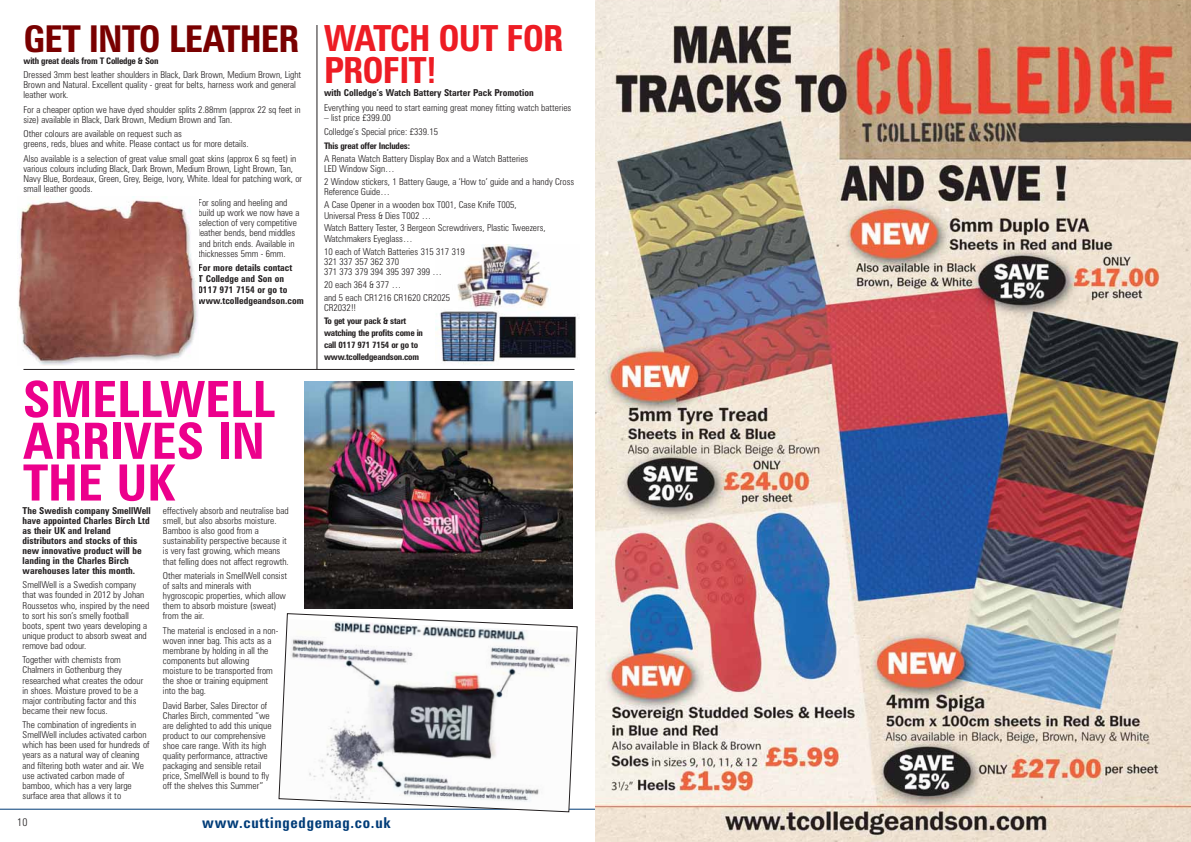
<style>
.page{position:relative;width:1191px;height:842px;background:#fff}
.page>*{position:absolute;margin:0;border:0;box-sizing:border-box;transform-origin:0 0}
.t1{font:700 condensed 50.1px/41.7px "Zurich BT";color:#ec008c}
.t2{font:700 condensed 37px "Zurich BT";letter-spacing:-.025em;color:#790000}
.t3{font:700 condensed 36px/32px "Zurich BT";letter-spacing:-.025em;color:#ed1c24}
.t4{font:700 condensed 15px "Zurich BT";letter-spacing:.05em;color:#003c78}
.t5{font:300 condensed 11px "Zurich BT";color:#231f20}
.t6{font:300 condensed 9.5px/10.1px "Zurich BT";color:#231f20}
.t7{font:700 condensed 9.5px/10px "Zurich BT";color:#231f20}
.t8{font:700 condensed 9px/12px "Zurich BT";letter-spacing:-.025em;color:#231f20}
</style>
<div class="page">
<hr style="left:0;top:809px;width:595px;height:1px;background:#003c78">
<hr style="left:23px;top:369px;width:551px;height:1px;background:#231f20">
<img style="left:595px;top:0;width:596px;height:842px">
<img style="left:18px;top:197px;width:180px;height:168px">
<img style="left:435px;top:244px;width:144px;height:121px">
<hr style="left:317px;top:25px;width:1px;height:344px;background:#231f20">
<img style="left:304px;top:381px;width:269px;height:227px">
<svg style="left:278px;top:613px;width:300px;height:200px"></svg>
<h2 class="t2" style="left:24px;top:25px;width:277px">GET INTO LEATHER</h2>
<p class="t8" style="left:24px;top:56px;width:136px">with great deals from T Colledge &amp; Son</p>
<p class="t6" style="left:24px;top:71px;width:279px">Dressed 3mm best leather shoulders in Black, Dark Brown, Medium Brown, Light<br>Brown and Natural. Excellent quality - great for belts, harness work and general leather work.</p>
<p class="t6" style="left:24px;top:105px;width:278px">For a cheaper option we have dyed shoulder splits 2.88mm (approx 22 sq feet in size) available in Black, Dark Brown, Medium Brown and Tan.</p>
<p class="t6" style="left:24px;top:130px;width:227px">Other colours are available on request such as<br>greens, reds, blues and white. Please contact us for more details.</p>
<p class="t6" style="left:24px;top:154px;width:280px">Also available is a selection of great value small goat skins (approx 6 sq feet) in various colours including Black, Dark Brown, Medium Brown, Light Brown, Tan, Navy Blue, Bordeaux, Green, Grey, Beige, Ivory, White. Ideal for patching work, or small leather goods.</p>
<p class="t6" style="left:198px;top:199px;width:103px">For soling and heeling and build up work we now have a selection of very competitive leather bends, bend middles and britch ends. Available in thicknesses 5mm - 6mm.</p>
<p class="t7" style="left:198px;top:263px;width:107px;line-height:11px">For more details contact<br>T Colledge and Son on<br>0117 971 7154 or go to www.tcolledgeandson.com</p>
<h1 class="t1" style="left:23px;top:384px;width:254px">SMELLWELL<br>ARRIVES IN<br>THE UK</h1>
<p class="t7" style="left:23px;top:507px;width:130px">The Swedish company SmellWell have appointed Charles Birch Ltd as their UK and Ireland distributors and stocks of this new innovative product will be landing in the Charles Birch warehouses later this month.</p>
<p class="t6" style="left:23px;top:581px;width:128px">SmellWell is a Swedish company that was founded in 2012 by Johan<br>Roussetos who, inspired by the need to sort his son’s smelly football boots, spent two years developing a unique product to absorb sweat and remove bad odour.</p>
<p class="t6" style="left:23px;top:656px;width:122px">Together with chemists from<br>Chalmers in Gothenburg they researched what creates the odour in shoes. Moisture proved to be a major contributing factor and this became their new focus.</p>
<p class="t6" style="left:23px;top:721px;width:129px">The combination of ingredients in<br>SmellWell includes activated carbon which has been used for hundreds of years as a natural way of cleaning and filtering both water and air. We use activated carbon made of bamboo, which has a very large surface area that allows it to</p>
<p class="t6" style="left:163px;top:507px;width:127px">effectively absorb and neutralise bad smell, but also absorbs moisture.<br>Bamboo is also good from a sustainability perspective because it is very fast growing, which means that felling does not affect regrowth.</p>
<p class="t6" style="left:163px;top:571px;width:126px">Other materials in SmellWell consist of salts and minerals with hygroscopic properties, which allow them to absorb moisture (sweat) from the air.</p>
<p class="t6" style="left:163px;top:626px;width:117px">The material is enclosed in a non&shy;woven inner bag. This acts as a membrane by holding in all the components but allowing moisture to be transported from the shoe or training equipment into the bag.</p>
<p class="t6" style="left:163px;top:701px;width:110px">David Barber, Sales Director of<br>Charles Birch, commented “we are delighted to add this unique product to our comprehensive shoe care range. With its high quality performance, attractive packaging and sensible retail price, SmellWell is bound to fly off the shelves this Summer”</p>
<h3 class="t3" style="left:324px;top:27px;width:241px">WATCH OUT FOR<br>PROFIT!</h3>
<p class="t7" style="left:324px;top:89px;width:211px">with Colledge’s Watch Battery Starter Pack Promotion</p>
<p class="t6" style="left:324px;top:103px;width:249px">Everything you need to start earning great money fitting watch batteries</p>
<p class="t6" style="left:324px;top:111px;width:116px;line-height:14.4px">– list price £399.00<br>Colledge’s Special price: £339.15</p>
<p class="t8" style="left:324px;top:141px;width:88px">This great offer Includes:</p>
<p class="t6" style="left:324px;top:155px;width:206px">A Renata Watch Battery Display Box and a Watch Batteries<br>LED Window Sign…</p>
<p class="t6" style="left:324px;top:178px;width:252px">2 Window stickers, 1 Battery Gauge, a ‘How to’ guide and a handy Cross<br>Reference Guide…</p>
<p class="t6" style="left:324px;top:201px;width:194px">A Case Opener in a wooden box T001, Case Knife T005,<br>Universal Press &amp; Dies T002 …</p>
<p class="t6" style="left:324px;top:224px;width:223px">Watch Battery Tester, 3 Bergeon Screwdrivers, Plastic Tweezers,<br>Watchmakers Eyeglass…</p>
<p class="t6" style="left:324px;top:247px;width:142px">10 each of Watch Batteries 315 317 319<br>321 337 357 362 370<br>371 373 379 394 395 397 399 …</p>
<p class="t6" style="left:324px;top:279px;width:128px;line-height:12.9px">20 each 364 &amp; 377 …<br>and 5 each CR1216 CR1620 CR2025</p>
<p class="t6" style="left:324px;top:303px;width:34px">CR2032!!</p>
<p class="t8" style="left:324px;top:316px;width:101px">To get your pack &amp; start watching the profits come in call 0117 971 7154 or go to www.tcolledgeandson.com</p>
<p class="t5" style="left:17px;top:818px;width:12px">10</p>
<h3 class="t4" style="left:202px;top:817px;width:190px">www.cuttingedgemag.co.uk</h3>
</div>
